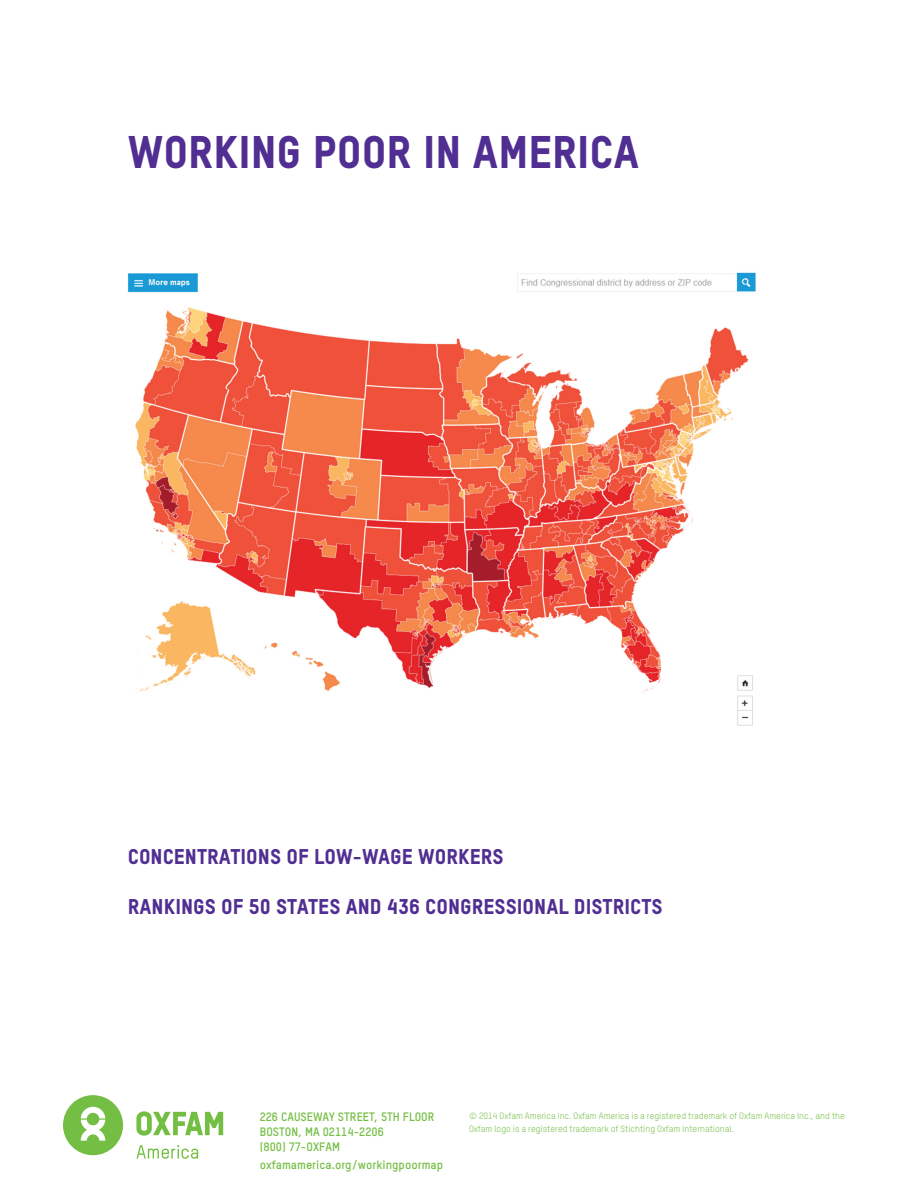
<style>
.page{position:relative;width:918px;height:1188px;background:#fff}
.page>*{position:absolute;margin:0;border:0;box-sizing:border-box;transform-origin:0 0}
.t1{font:45px "Oxfam TSTARPRO Headline";color:#502e92}
.t2{font:21px "Oxfam TSTARPRO Headline";color:#502e92}
.t3{font:700 12px/15px "Oxfam TSTARPRO";color:#74bf43}
.t4{font:9px/13.5px "Oxfam TSTARPRO";color:#74bf43}
</style>
<div class="page">
<svg style="left:136px;top:1145px;width:62px;height:14px"></svg>
<svg style="left:63px;top:1095px;width:60px;height:60px"></svg>
<svg style="left:136px;top:1111px;width:87px;height:25px"></svg>
<img style="left:127px;top:272px;width:629px;height:454px">
<h1 class="t1" style="left:128px;top:124px;width:513px">WORKING POOR IN AMERICA</h1>
<h2 class="t2" style="left:128px;top:844px;width:377px">CONCENTRATIONS OF LOW-WAGE WORKERS</h2>
<h2 class="t2" style="left:128px;top:894px;width:536px">RANKINGS OF 50 STATES AND 436 CONGRESSIONAL DISTRICTS</h2>
<h3 class="t3" style="left:260px;top:1109px;width:176px">226 CAUSEWAY STREET, 5TH FLOOR<br>BOSTON, MA 02114-2206<br>(800) 77-OXFAM</h3>
<h3 class="t3" style="left:260px;top:1157px;width:185px">oxfamamerica.org/workingpoormap</h3>
<p class="t4" style="left:469px;top:1109px;width:377px">© 2014 Oxfam America Inc. Oxfam America is a registered trademark of Oxfam America Inc., and the<br>Oxfam logo is a registered trademark of Stichting Oxfam International.</p>
</div>
